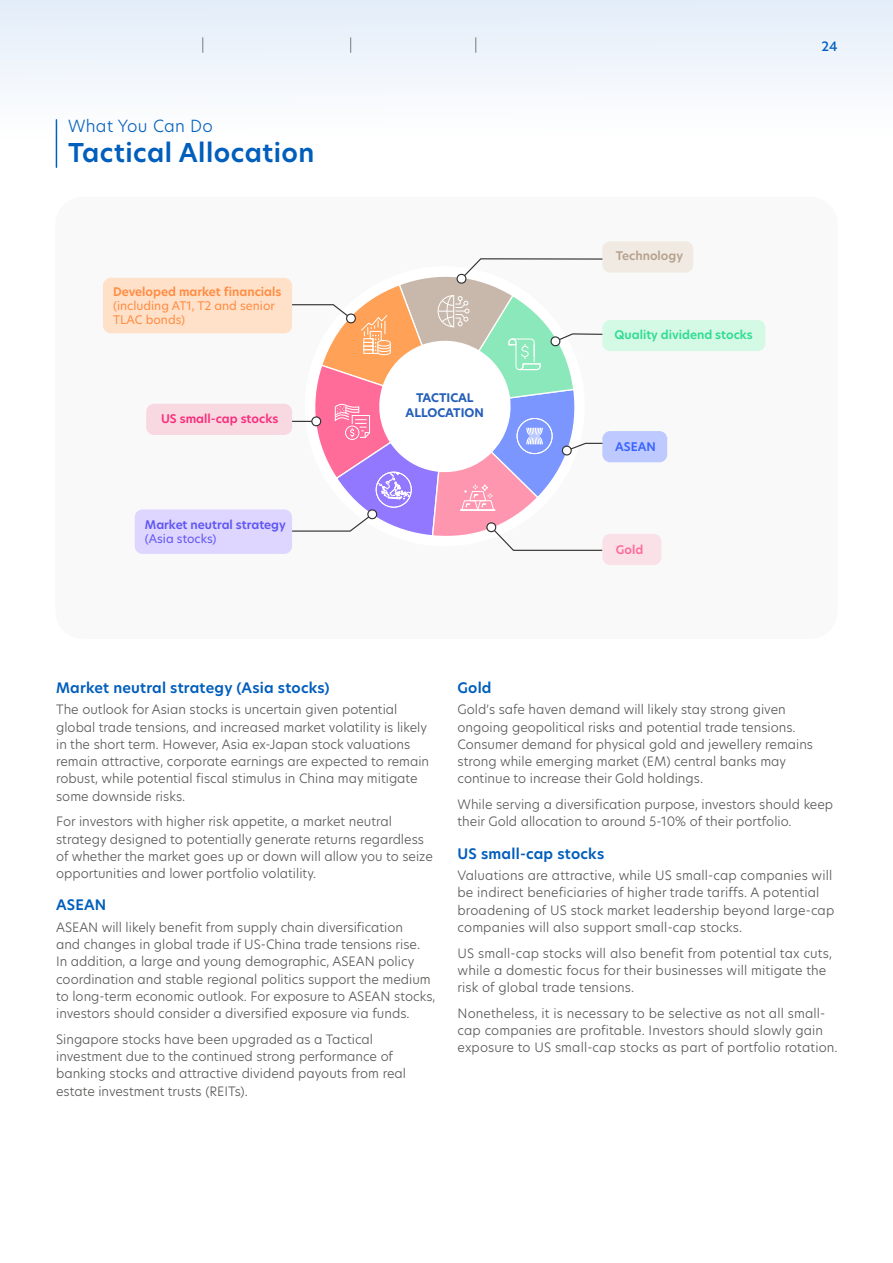
<style>
.page{position:relative;width:893px;height:1263px;background:#fff}
.page>*{position:absolute;margin:0;border:0;box-sizing:border-box;transform-origin:0 0}
.t1{font:600 25.5px "New Hero";letter-spacing:.02em;color:#005ebc}
.t2{font:300 16.5px "New Hero";letter-spacing:.02em;color:#005ebc}
.t3{font:600 14.25px "New Hero";letter-spacing:.015em;color:#005ebc}
.t4{font:300 12.75px/17.2px "New Hero";color:#575756}
.t5{font:500 12.75px "New Hero";color:#005ebc}
.t6{font:11.7px/14.1px "New Hero";color:#ff8c41}
.t7{font:600 11.7px "New Hero";color:#ff8c41}
.t8{font:600 11.7px "New Hero";color:#2fdc93}
.t9{font:600 11.7px "New Hero";color:#5e55f4}
.t10{font:700 11.7px/14.1px "New Hero";color:#255fba;text-align:center}
.t11{font:600 11.7px "New Hero";color:#fa2c7b}
.t12{font:11.7px "New Hero";color:#5e55f4}
.t13{font:600 11.7px "New Hero";color:#b6a28d}
.t14{font:600 11.7px "New Hero";color:#3863ff}
.t15{font:600 11.7px "New Hero";color:#ff6c99}
</style>
<div class="page">
<div style="left:55px;top:197px;width:783px;height:442px;background:#f8f8f8;border-radius:28px"></div>
<div style="left:602px;top:320px;width:163px;height:31px;background:#d4fae5;border-radius:8px"></div>
<div style="left:602px;top:534px;width:59px;height:31px;background:#f9e1e7;border-radius:8px"></div>
<div style="left:602px;top:241px;width:91px;height:31px;background:#f1eae2;border-radius:8px"></div>
<div style="left:146px;top:404px;width:146px;height:31px;background:#f8d9e1;border-radius:8px"></div>
<div style="left:602px;top:431px;width:65px;height:31px;background:#bdc9ff;border-radius:8px"></div>
<div style="left:135px;top:509px;width:157px;height:45px;background:#dfd6ff;border-radius:8px"></div>
<div style="left:103px;top:278px;width:189px;height:55px;background:#ffe0c9;border-radius:8px"></div>
<svg style="left:286px;top:258px;width:330px;height:293px"></svg>
<hr style="left:56px;top:120px;width:1px;height:47px;background:#005ebc">
<div style="left:0;top:0;width:893px;height:147px;background:linear-gradient(to right,#f1f6fc,#f2f7fc)"></div>
<svg style="left:202px;top:37px;width:1px;height:16px"></svg>
<svg style="left:350px;top:37px;width:1px;height:16px"></svg>
<svg style="left:475px;top:37px;width:1px;height:16px"></svg>
<p class="t2" style="left:68px;top:115px;width:146px">What You Can Do</p>
<h1 class="t1" style="left:68px;top:135px;width:248px">Tactical Allocation</h1>
<p class="t7" style="left:113px;top:284px;width:170px">Developed market financials</p>
<p class="t6" style="left:113px;top:298px;width:163px">(including AT1, T2 and senior<br>TLAC bonds)</p>
<p class="t11" style="left:161px;top:411px;width:119px">US small-cap stocks</p>
<p class="t9" style="left:145px;top:516px;width:143px">Market neutral strategy</p>
<p class="t12" style="left:145px;top:530px;width:73px">(Asia stocks)</p>
<p class="t10" style="left:406px;top:391px;width:80px">TACTICAL<br>ALLOCATION</p>
<p class="t5" style="left:821px;top:37px;width:18px">24</p>
<p class="t13" style="left:616px;top:248px;width:69px">Technology</p>
<p class="t8" style="left:615px;top:327px;width:140px">Quality dividend stocks</p>
<p class="t14" style="left:615px;top:439px;width:42px">ASEAN</p>
<p class="t15" style="left:616px;top:542px;width:29px">Gold</p>
<p class="t3" style="left:56px;top:678px;width:275px">Market neutral strategy (Asia stocks)</p>
<p class="t4" style="left:56px;top:701px;width:375px">The outlook for Asian stocks is uncertain given potential global trade tensions, and increased market volatility is likely in the short term. However, Asia ex-Japan stock valuations remain attractive, corporate earnings are expected to remain robust, while potential fiscal stimulus in China may mitigate some downside risks.</p>
<p class="t4" style="left:56px;top:813px;width:378px">For investors with higher risk appetite, a market neutral strategy designed to potentially generate returns regardless of whether the market goes up or down will allow you to seize opportunities and lower portfolio volatility.</p>
<p class="t3" style="left:56px;top:895px;width:52px">ASEAN</p>
<p class="t4" style="left:56px;top:918px;width:381px">ASEAN will likely benefit from supply chain diversification<br>and changes in global trade if US-China trade tensions rise.<br>In addition, a large and young demographic, ASEAN policy coordination and stable regional politics support the medium to long-term economic outlook. For exposure to ASEAN stocks, investors should consider a diversified exposure via funds.</p>
<p class="t4" style="left:56px;top:1030px;width:351px">Singapore stocks have been upgraded as a Tactical investment due to the continued strong performance of banking stocks and attractive dividend payouts from real estate investment trusts (REITs).</p>
<p class="t3" style="left:458px;top:678px;width:36px">Gold</p>
<p class="t4" style="left:458px;top:701px;width:357px">Gold’s safe haven demand will likely stay strong given ongoing geopolitical risks and potential trade tensions.<br>Consumer demand for physical gold and jewellery remains strong while emerging market (EM) central banks may continue to increase their Gold holdings.</p>
<p class="t4" style="left:458px;top:795px;width:377px">While serving a diversification purpose, investors should keep their Gold allocation to around 5-10% of their portfolio.</p>
<p class="t3" style="left:458px;top:844px;width:148px">US small-cap stocks</p>
<p class="t4" style="left:458px;top:866px;width:378px">Valuations are attractive, while US small-cap companies will be indirect beneficiaries of higher trade tariffs. A potential broadening of US stock market leadership beyond large-cap companies will also support small-cap stocks.</p>
<p class="t4" style="left:458px;top:944px;width:376px">US small-cap stocks will also benefit from potential tax cuts, while a domestic focus for their businesses will mitigate the risk of global trade tensions.</p>
<p class="t4" style="left:458px;top:1004px;width:382px">Nonetheless, it is necessary to be selective as not all small&shy;cap companies are profitable. Investors should slowly gain exposure to US small-cap stocks as part of portfolio rotation.</p>
</div>
